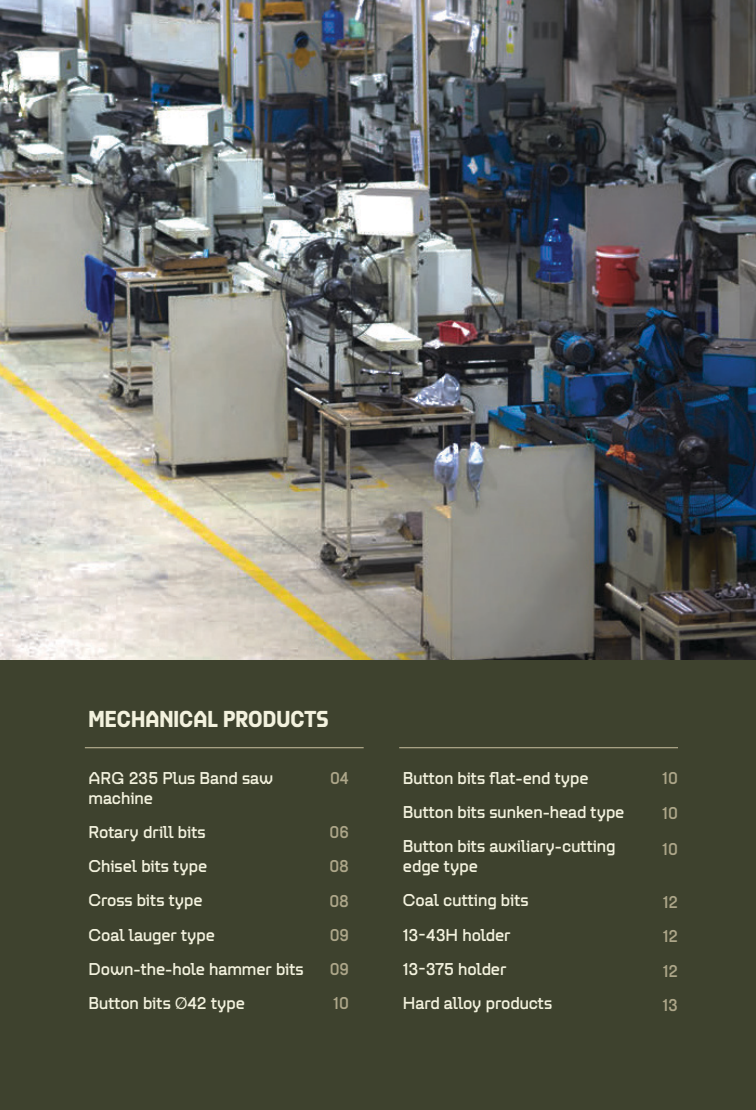
<style>
.page{position:relative;width:756px;height:1110px;background:#fff}
.page>*{position:absolute;margin:0;border:0;box-sizing:border-box;transform-origin:0 0}
.t1{font:700 condensed 20px "BT Steinhart";color:#f3f2de}
.t2{font:15px/20px "BT Steinhart";color:#f3f2de}
.t3{font:condensed 15px "BT Steinhart";color:#ada689}
.s1{font-family:"BT Grotesk"}
</style>
<div class="page">
<div style="left:0;top:0;width:756px;height:1109px;background:#3e422e"></div>
<img style="left:0;top:0;width:756px;height:659px">
<hr style="left:85px;top:746px;width:279px;height:2px;background:#ada689">
<hr style="left:399px;top:746px;width:279px;height:2px;background:#ada689">
<p class="t1" style="left:89px;top:703px;width:241px">MECHANICAL PRODUCTS</p>
<p class="t2" style="left:89px;top:767px;width:186px">ARG 235 Plus Band saw machine</p>
<p class="t2" style="left:89px;top:821px;width:118px">Rotary drill bits</p>
<p class="t2" style="left:89px;top:855px;width:120px">Chisel bits type</p>
<p class="t2" style="left:89px;top:889px;width:115px">Cross bits type</p>
<p class="t2" style="left:89px;top:923px;width:128px">Coal lauger type</p>
<p class="t2" style="left:89px;top:957px;width:217px">Down-the-hole hammer bits</p>
<p class="t2" style="left:89px;top:992px;width:158px">Button bits <span class="s1">Ø</span>42 type</p>
<p class="t3" style="left:330px;top:765px;width:20px">04</p>
<p class="t2" style="left:403px;top:767px;width:187px">Button bits flat-end type</p>
<p class="t2" style="left:403px;top:801px;width:223px">Button bits sunken-head type</p>
<p class="t2" style="left:403px;top:835px;width:214px">Button bits auxiliary-cutting edge type</p>
<p class="t2" style="left:403px;top:889px;width:127px">Coal cutting bits</p>
<p class="t2" style="left:403px;top:923px;width:109px">13-43H holder</p>
<p class="t2" style="left:403px;top:957px;width:105px">13-375 holder</p>
<p class="t2" style="left:403px;top:992px;width:151px">Hard alloy products</p>
<p class="t3" style="left:330px;top:820px;width:21px">06</p>
<p class="t3" style="left:330px;top:854px;width:21px">08</p>
<p class="t3" style="left:330px;top:888px;width:21px">08</p>
<p class="t3" style="left:330px;top:922px;width:21px">09</p>
<p class="t3" style="left:330px;top:956px;width:21px">09</p>
<p class="t3" style="left:333px;top:991px;width:17px">10</p>
<p class="t3" style="left:662px;top:765px;width:17px">10</p>
<p class="t3" style="left:662px;top:801px;width:17px">10</p>
<p class="t3" style="left:662px;top:836px;width:17px">10</p>
<p class="t3" style="left:663px;top:889px;width:17px">12</p>
<p class="t3" style="left:663px;top:924px;width:17px">12</p>
<p class="t3" style="left:663px;top:958px;width:17px">12</p>
<p class="t3" style="left:662px;top:992px;width:17px">13</p>
</div>
